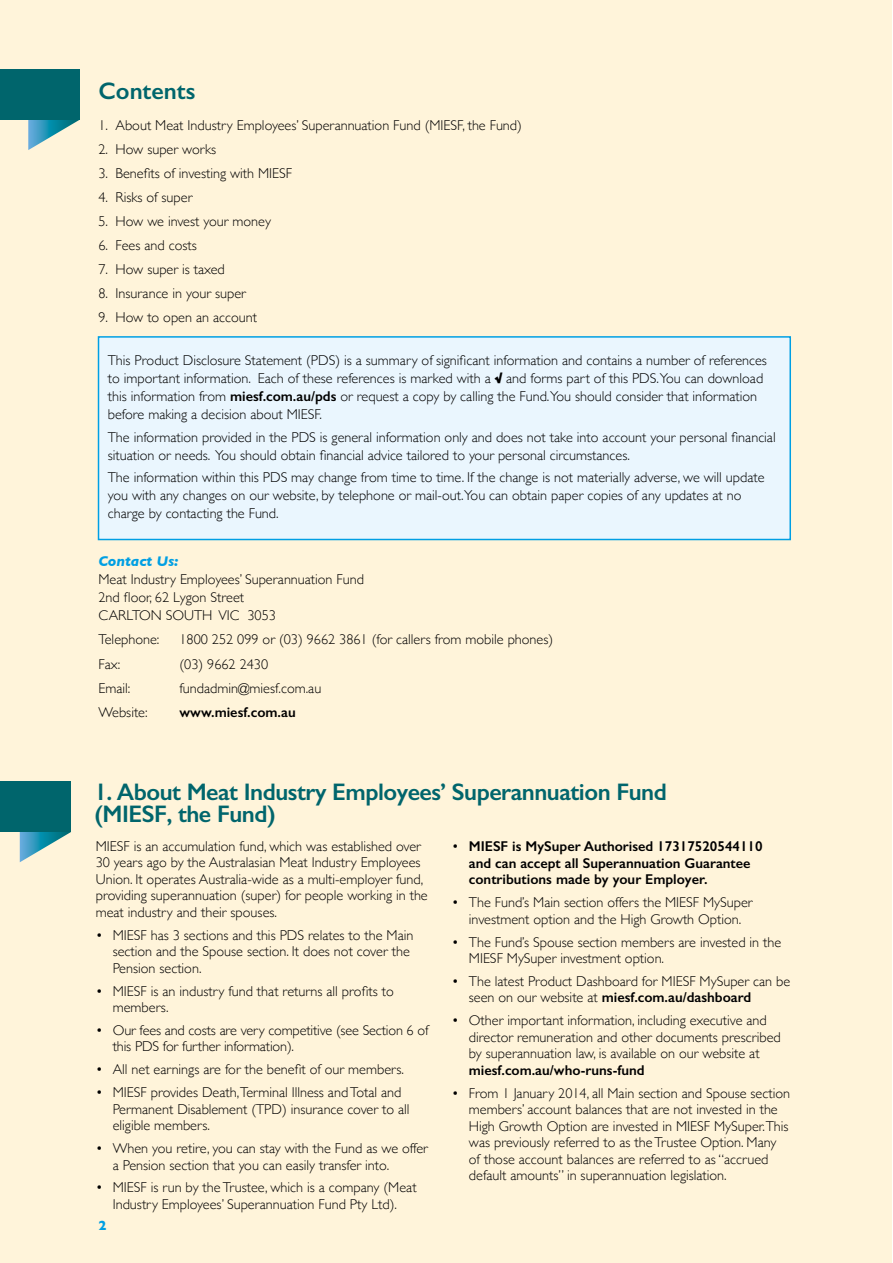
<style>
.page{position:relative;width:893px;height:1263px;background:#fff}
.page>*{position:absolute;margin:0;border:0;box-sizing:border-box;transform-origin:0 0}
.t1{font:600 24px/22.5px "Gill Sans";letter-spacing:-.02em;color:#00656c}
.t2{font:600 24px "Gill Sans";color:#00656c}
.t3{font:300 14.25px/16.5px "Gill Sans";color:#000}
.t4{font:600 14.25px/16.5px "Gill Sans";color:#000}
.t5{font:italic 700 14.25px "Gill Sans";color:#009fe3}
.t6{font:700 13.5px "Gill Sans";color:#009fe3}
.s1{font-weight:800}
.s2{font-weight:600}
.s3{font-weight:300}
</style>
<div class="page">
<div style="left:0;top:0;width:892px;height:1263px;background:#fff4da"></div>
<div style="left:99px;top:337px;width:691px;height:202px;background:#eaf6fe"></div>
<div style="left:98px;top:336px;width:693px;height:204px;border:2px solid #009fe3"></div>
<svg style="left:28px;top:120px;width:51px;height:30px"></svg>
<div style="left:0;top:69px;width:79px;height:51px;background:#00656c"></div>
<svg style="left:20px;top:832px;width:51px;height:30px"></svg>
<div style="left:0;top:781px;width:71px;height:51px;background:#00656c"></div>
<h1 class="t2" style="left:99px;top:77px;width:98px">Contents</h1>
<p class="t3" style="left:99px;top:116px;width:425px">1. About Meat Industry Employees’ Superannuation Fund (MIESF, the Fund)</p>
<p class="t3" style="left:99px;top:140px;width:119px">2. How super works</p>
<p class="t3" style="left:99px;top:164px;width:195px">3. Benefits of investing with MIESF</p>
<p class="t3" style="left:99px;top:188px;width:95px">4. Risks of super</p>
<p class="t3" style="left:99px;top:212px;width:174px">5. How we invest your money</p>
<p class="t3" style="left:99px;top:236px;width:100px">6. Fees and costs</p>
<p class="t3" style="left:99px;top:260px;width:128px">7. How super is taxed</p>
<p class="t3" style="left:99px;top:284px;width:149px">8. Insurance in your super</p>
<p class="t3" style="left:99px;top:308px;width:160px">9. How to open an account</p>
<p class="t3" style="left:108px;top:351px;width:661px;line-height:18px">This Product Disclosure Statement (PDS) is a summary of significant information and contains a number of references to important information. Each of these references is marked with a <span class="s1">√</span> and forms part of this PDS.You can download this information from <span class="s2">miesf.com.au/pds</span> or request a copy by calling the Fund.You should consider that information before making a decision about MIESF.</p>
<p class="t3" style="left:108px;top:427px;width:669px;line-height:18px">The information provided in the PDS is general information only and does not take into account your personal financial situation or needs. You should obtain financial advice tailored to your personal circumstances.</p>
<p class="t3" style="left:108px;top:468px;width:658px;line-height:18px">The information within this PDS may change from time to time. If the change is not materially adverse, we will update you with any changes on our website, by telephone or mail-out.You can obtain paper copies of any updates at no charge by contacting the Fund.</p>
<p class="t5" style="left:99px;top:553px;width:82px">Contact Us:</p>
<p class="t3" style="left:99px;top:569px;width:267px;line-height:18px">Meat Industry Employees’ Superannuation Fund<br>2nd floor, 62 Lygon Street<br>CARLTON SOUTH VIC 3053</p>
<p class="t3" style="left:99px;top:631px;width:62px">Telephone:</p>
<p class="t3" style="left:180px;top:631px;width:375px">1800 252 099 or (03) 9662 3861 (for callers from mobile phones)</p>
<p class="t3" style="left:99px;top:655px;width:23px">Fax:</p>
<p class="t3" style="left:180px;top:655px;width:90px">(03) 9662 2430</p>
<p class="t3" style="left:99px;top:679px;width:33px">Email:</p>
<p class="t3" style="left:180px;top:679px;width:143px">fundadmin@miesf.com.au</p>
<p class="t3" style="left:99px;top:704px;width:51px">Website:</p>
<p class="t4" style="left:180px;top:704px;width:118px">www.miesf.com.au</p>
<h1 class="t1" style="left:94px;top:780px;width:574px">1. About Meat Industry Employees’ Superannuation Fund (MIESF, the Fund)</h1>
<p class="t3" style="left:96px;top:837px;width:334px">MIESF is an accumulation fund, which was established over 30 years ago by the Australasian Meat Industry Employees Union. It operates Australia-wide as a multi-employer fund, providing superannuation (super) for people working in the meat industry and their spouses.</p>
<p class="t3" style="left:113px;top:926px;width:302px;text-indent:-17px">• MIESF has 3 sections and this PDS relates to the Main section and the Spouse section. It does not cover the<br>Pension section.</p>
<p class="t3" style="left:113px;top:982px;width:283px;text-indent:-17px">• MIESF is an industry fund that returns all profits to members.</p>
<p class="t3" style="left:113px;top:1021px;width:317px;text-indent:-17px">• Our fees and costs are very competitive (see Section 6 of this PDS for further information).</p>
<p class="t3" style="left:96px;top:1061px;width:310px">• All net earnings are for the benefit of our members.</p>
<p class="t3" style="left:113px;top:1083px;width:298px;text-indent:-17px">• MIESF provides Death,Terminal Illness and Total and<br>Permanent Disablement (TPD) insurance cover to all eligible members.</p>
<p class="t3" style="left:113px;top:1139px;width:317px;text-indent:-17px">• When you retire, you can stay with the Fund as we offer a Pension section that you can easily transfer into.</p>
<p class="t3" style="left:96px;top:1179px;width:322px;text-align:center">• MIESF is run by the Trustee, which is a company (Meat<br>Industry Employees’ Superannuation Fund Pty Ltd).</p>
<p class="t6" style="left:99px;top:1214px;width:10px">2</p>
<p class="t4" style="left:469px;top:838px;width:295px;text-indent:-17px"><span class="s3">•</span> MIESF is MySuper Authorised 17317520544110 and can accept all Superannuation Guarantee contributions made by your Employer.</p>
<p class="t3" style="left:452px;top:893px;width:302px;text-align:center">• The Fund’s Main section offers the MIESF MySuper investment option and the High Growth Option.</p>
<p class="t3" style="left:469px;top:933px;width:314px;text-indent:-17px">• The Fund’s Spouse section members are invested in the<br>MIESF MySuper investment option.</p>
<p class="t3" style="left:469px;top:972px;width:323px;text-indent:-17px">• The latest Product Dashboard for MIESF MySuper can be seen on our website at <span class="s2">miesf.com.au/dashboard</span></p>
<p class="t3" style="left:469px;top:1012px;width:313px;text-indent:-17px">• Other important information, including executive and director remuneration and other documents prescribed by superannuation law, is available on our website at</p>
<p class="t4" style="left:469px;top:1061px;width:177px">miesf.com.au/who-runs-fund</p>
<p class="t3" style="left:469px;top:1084px;width:323px;text-indent:-17px">• From 1 January 2014, all Main section and Spouse section members’ account balances that are not invested in the High Growth Option are invested in MIESF MySuper.This was previously referred to as the Trustee Option. Many of those account balances are referred to as “accrued default amounts” in superannuation legislation.</p>
</div>
